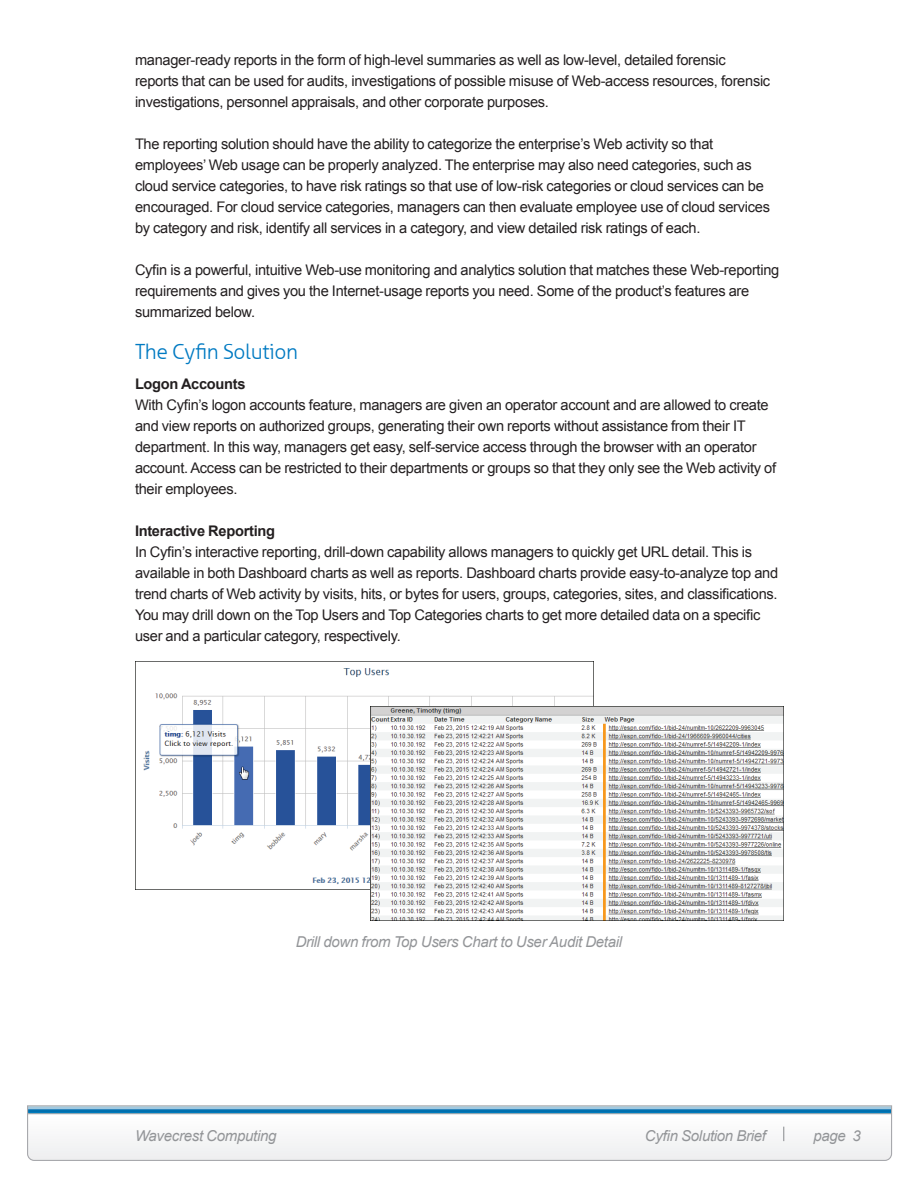
<style>
.page{position:relative;width:918px;height:1188px;background:#fff}
.page>*{position:absolute;margin:0;border:0;box-sizing:border-box;transform-origin:0 0}
.t1{font:300 21px "WC Aller";letter-spacing:-.02em;color:#007ac2}
.t2{font:italic 15px "Arial";letter-spacing:-.02em;color:#939598}
.t3{font:14.7px/21px "Arial";letter-spacing:-.02em;color:#231f20}
.t4{font:700 14.7px "Arial";letter-spacing:-.02em;color:#231f20}
</style>
<div class="page">
<svg style="left:27px;top:1105px;width:865px;height:56px;background:#81afc9"></svg>
<div style="left:28px;top:1116px;width:864px;height:44px;background:#f6f6f7"></div>
<img style="left:135px;top:661px;width:459px;height:228px">
<img style="left:370px;top:707px;width:414px;height:214px">
<p class="t3" style="left:135px;top:49px;width:637px">manager-ready reports in the form of high-level summaries as well as low-level, detailed forensic reports that can be used for audits, investigations of possible misuse of Web-access resources, forensic investigations, personnel appraisals, and other corporate purposes.</p>
<p class="t3" style="left:135px;top:133px;width:637px">The reporting solution should have the ability to categorize the enterprise’s Web activity so that employees’ Web usage can be properly analyzed. The enterprise may also need categories, such as cloud service categories, to have risk ratings so that use of low-risk categories or cloud services can be encouraged. For cloud service categories, managers can then evaluate employee use of cloud services by category and risk, identify all services in a category, and view detailed risk ratings of each.</p>
<p class="t3" style="left:135px;top:259px;width:646px">Cyfin is a powerful, intuitive Web-use monitoring and analytics solution that matches these Web-reporting requirements and gives you the Internet-usage reports you need. Some of the product’s features are summarized below.</p>
<h1 class="t1" style="left:135px;top:339px;width:165px">The Cyfin Solution</h1>
<p class="t4" style="left:135px;top:374px;width:112px">Logon Accounts</p>
<p class="t3" style="left:135px;top:394px;width:643px">With Cyfin’s logon accounts feature, managers are given an operator account and are allowed to create and view reports on authorized groups, generating their own reports without assistance from their IT department. In this way, managers get easy, self-service access through the browser with an operator account. Access can be restricted to their departments or groups so that they only see the Web activity of their employees.</p>
<p class="t4" style="left:135px;top:521px;width:142px">Interactive Reporting</p>
<p class="t3" style="left:135px;top:541px;width:645px">In Cyfin’s interactive reporting, drill-down capability allows managers to quickly get URL detail. This is available in both Dashboard charts as well as reports. Dashboard charts provide easy-to-analyze top and trend charts of Web activity by visits, hits, or bytes for users, groups, categories, sites, and classifications.<br>You may drill down on the Top Users and Top Categories charts to get more detailed data on a specific user and a particular category, respectively.</p>
<p class="t2" style="left:296px;top:932px;width:328px">Drill down from Top Users Chart to User Audit Detail</p>
<p class="t2" style="left:135px;top:1126px;width:143px">Wavecrest Computing</p>
<p class="t2" style="left:645px;top:1126px;width:123px">Cyfin Solution Brief</p>
<p class="t2" style="left:813px;top:1126px;width:49px">page 3</p>
</div>
